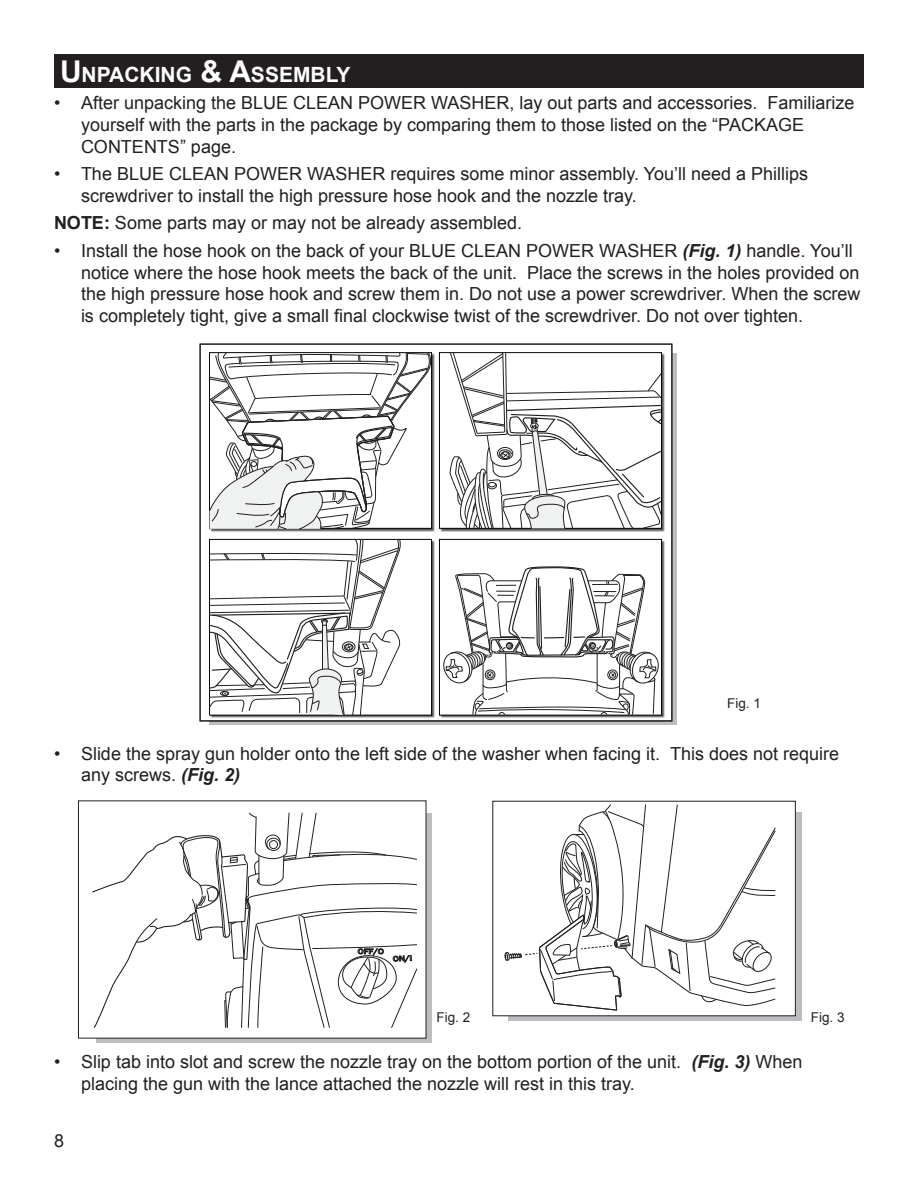
<style>
.page{position:relative;width:918px;height:1188px;background:#fff}
.page>*{position:absolute;margin:0;border:0;box-sizing:border-box;transform-origin:0 0}
.t1{font:700 21px "Arial";color:#fff}
.t2{font:18px/21.6px "Arial";color:#231f20}
.t3{font:13.5px "Arial";color:#231f20}
.s1{font-size:30px}
.s2{font-weight:700}
.s3{font-weight:700;font-style:italic}
</style>
<div class="page">
<div style="left:54px;top:54px;width:810px;height:34px;background:#231f20"></div>
<svg style="left:209px;top:352px;width:225px;height:178px"></svg>
<img style="left:439px;top:352px;width:226px;height:180px">
<div style="left:439px;top:353px;width:222px;height:175px;background:#fff"></div>
<svg style="left:449px;top:352px;width:214px;height:177px"></svg>
<img style="left:210px;top:540px;width:225px;height:178px">
<div style="left:210px;top:539px;width:222px;height:176px;background:#fff"></div>
<svg style="left:209px;top:539px;width:192px;height:177px"></svg>
<div style="left:439px;top:539px;width:223px;height:176px;border:1px solid #050504"></div>
<svg style="left:442px;top:566px;width:218px;height:159px"></svg>
<svg style="left:508px;top:812px;width:294px;height:209px;background:#aeafb1"></svg>
<div style="left:493px;top:801px;width:302px;height:215px;background:#fff"></div>
<svg style="left:505px;top:804px;width:271px;height:206px"></svg>
<svg style="left:96px;top:813px;width:336px;height:230px;background:#abacae"></svg>
<div style="left:78px;top:801px;width:348px;height:237px;background:#fff"></div>
<svg style="left:92px;top:812px;width:325px;height:216px"></svg>
<div style="left:269px;top:840px;width:9px;height:9px;border:1px solid #231f20;border-radius:50%"></div>
<p class="t1" style="left:60px;top:60px;width:292px"><span class="s1">U</span>NPACKING <span class="s1">&amp; A</span>SSEMBLY</p>
<p class="t2" style="left:81px;top:93px;width:775px;text-indent:-27px">• After unpacking the BLUE CLEAN POWER WASHER, lay out parts and accessories. Familiarize yourself with the parts in the package by comparing them to those listed on the “PACKAGE<br>CONTENTS” page.</p>
<p class="t2" style="left:81px;top:163px;width:729px;text-indent:-27px">• The BLUE CLEAN POWER WASHER requires some minor assembly. You’ll need a Phillips screwdriver to install the high pressure hose hook and the nozzle tray.</p>
<p class="t2" style="left:54px;top:213px;width:470px"><span class="s2">NOTE:</span> Some parts may or may not be already assembled.</p>
<p class="t2" style="left:81px;top:240px;width:781px;text-indent:-27px">• Install the hose hook on the back of your BLUE CLEAN POWER WASHER <span class="s3">(Fig. 1)</span> handle. You’ll notice where the hose hook meets the back of the unit. Place the screws in the holes provided on the high pressure hose hook and screw them in. Do not use a power screwdriver. When the screw is completely tight, give a small final clockwise twist of the screwdriver. Do not over tighten.</p>
<p class="t3" style="left:727px;top:695px;width:35px">Fig. 1</p>
<p class="t2" style="left:81px;top:743px;width:760px;text-indent:-27px">• Slide the spray gun holder onto the left side of the washer when facing it. This does not require any screws. <span class="s3">(Fig. 2)</span></p>
<p class="t3" style="left:436px;top:1008px;width:35px">Fig. 2</p>
<p class="t3" style="left:811px;top:1008px;width:35px">Fig. 3</p>
<p class="t2" style="left:81px;top:1051px;width:723px;text-indent:-27px">• Slip tab into slot and screw the nozzle tray on the bottom portion of the unit. <span class="s3">(Fig. 3)</span> When placing the gun with the lance attached the nozzle will rest in this tray.</p>
<p class="t2" style="left:54px;top:1130px;width:12px">8</p>
</div>
